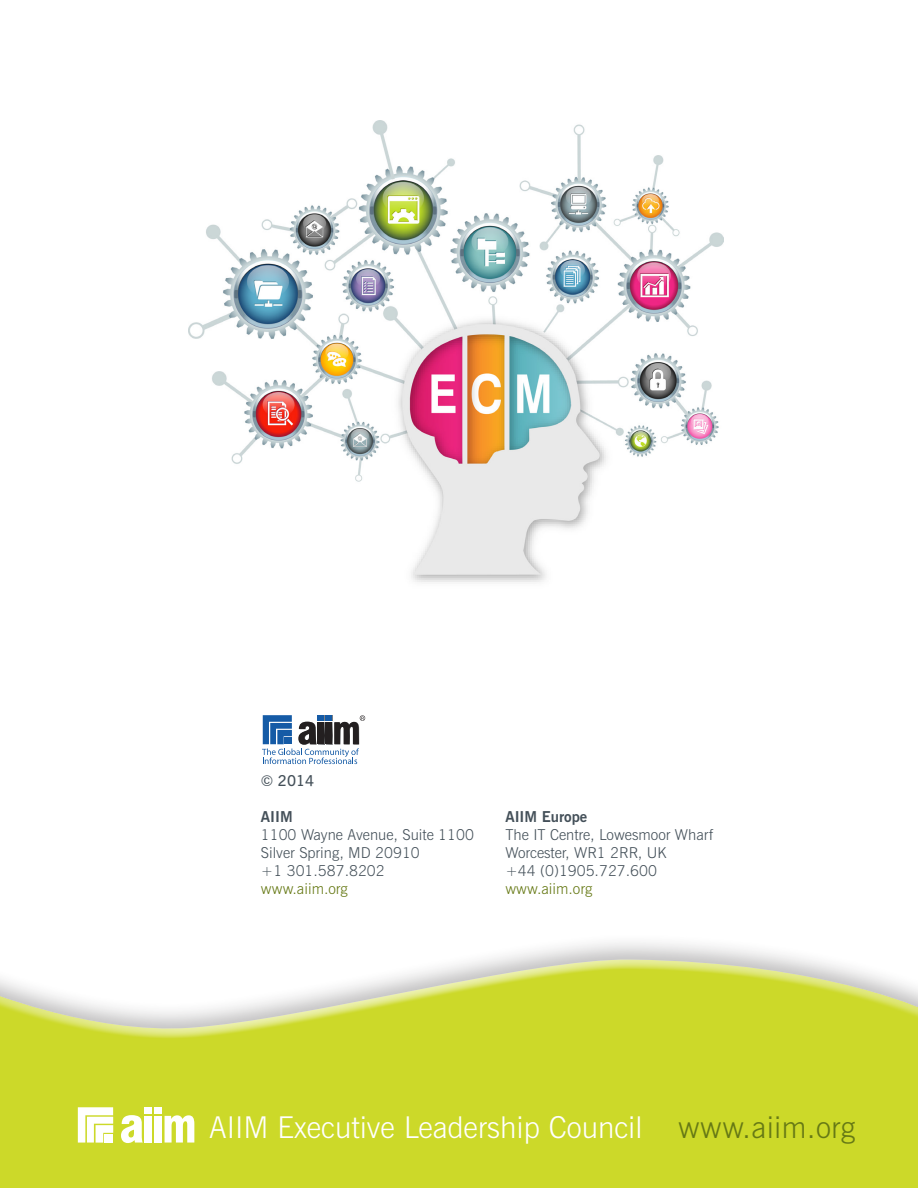
<style>
.page{position:relative;width:918px;height:1188px;background:#fff}
.page>*{position:absolute;margin:0;border:0;box-sizing:border-box;transform-origin:0 0}
.t1{font:300 30px "News Gothic BT";color:#fff}
.t2{font:300 15px "News Gothic BT";color:#445059}
.t3{font:300 15px "News Gothic BT";color:#667915}
.t4{font:700 15px "News Gothic BT";color:#445059}
.t5{font:600 15px "News Gothic BT";color:#445059}
.s1{color:#667915}
</style>
<div class="page">
<img style="left:188px;top:120px;width:535px;height:462px">
<div style="left:0;top:932px;width:918px;height:256px;background:#231f20;opacity:.3"></div>
<div style="left:0;top:957px;width:918px;height:231px;background:#fff;opacity:.75"></div>
<div style="left:0;top:1011px;width:918px;height:177px;background:#ccd929"></div>
<svg style="left:78px;top:1107px;width:35px;height:36px"></svg>
<div style="left:105px;top:1134px;width:8px;height:9px;background:#fff"></div>
<div style="left:144px;top:1107px;width:8px;height:7px;background:#fff"></div>
<div style="left:154px;top:1107px;width:8px;height:7px;background:#fff"></div>
<svg style="left:121px;top:1115px;width:22px;height:28px"></svg>
<div style="left:144px;top:1116px;width:8px;height:27px;background:#fff"></div>
<div style="left:154px;top:1116px;width:8px;height:27px;background:#fff"></div>
<svg style="left:165px;top:1115px;width:29px;height:28px"></svg>
<svg style="left:262px;top:715px;width:103px;height:49px"></svg>
<p class="t5" style="left:261px;top:772px;width:55px">© 2014</p>
<p class="t4" style="left:261px;top:808px;width:33px">AIIM</p>
<p class="t4" style="left:505px;top:808px;width:83px">AIIM Europe</p>
<p class="t2" style="left:261px;top:826px;width:214px">1100 Wayne Avenue, Suite 1100</p>
<p class="t2" style="left:505px;top:826px;width:209px">The IT Centre, Lowesmoor Wharf</p>
<p class="t2" style="left:261px;top:844px;width:160px">Silver Spring, MD 20910</p>
<p class="t2" style="left:505px;top:844px;width:163px">Worcester, WR1 2RR, UK</p>
<p class="t2" style="left:261px;top:862px;width:125px">+1 301.587.8202</p>
<p class="t2" style="left:505px;top:862px;width:153px">+44 (0)1905.727.600</p>
<p class="t3" style="left:261px;top:880px;width:88px">www.aiim.org</p>
<p class="t3" style="left:505px;top:880px;width:88px">www.aiim.org</p>
<h1 class="t1" style="left:209px;top:1109px;width:648px">AIIM Executive Leadership Council <span class="s1">www.aiim.org</span></h1>
</div>
